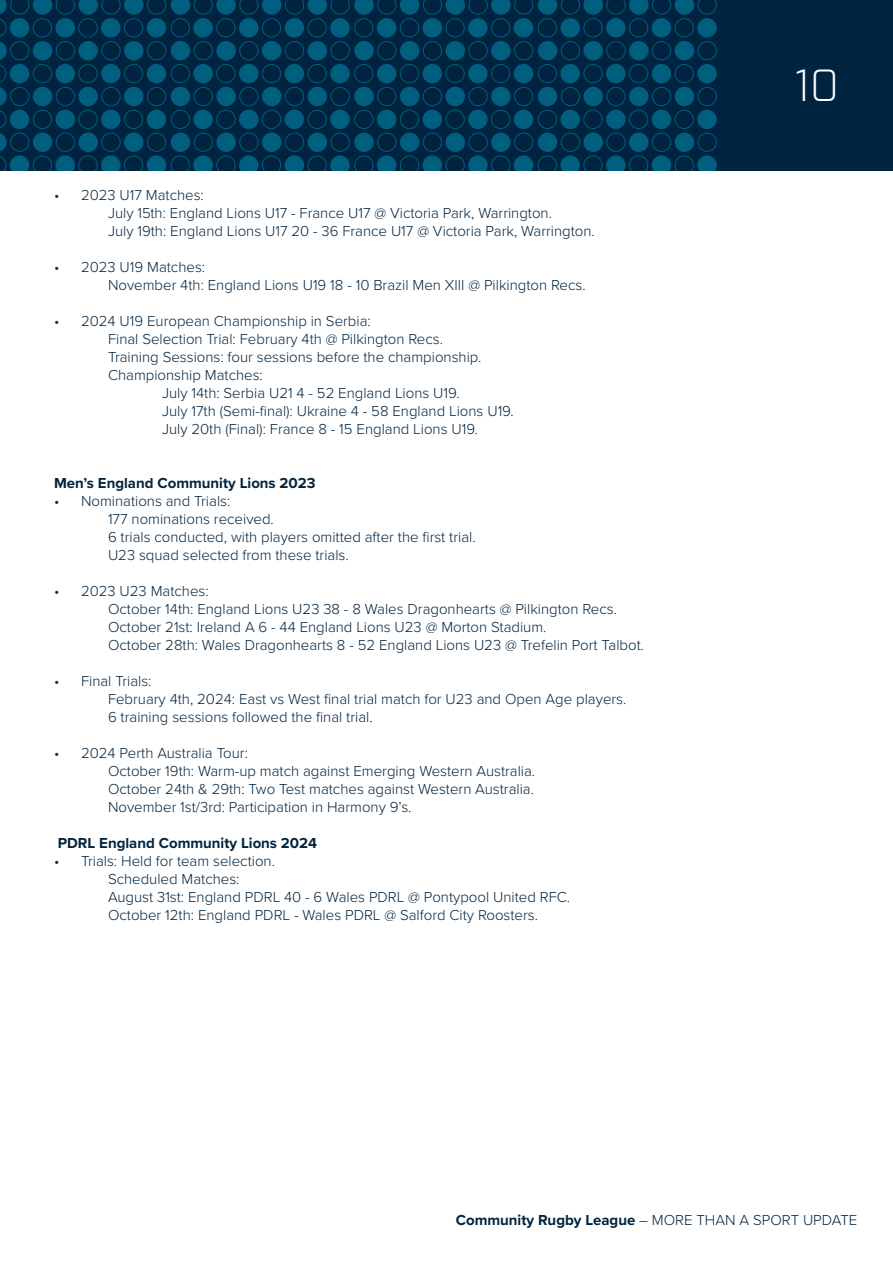
<style>
.page{position:relative;width:893px;height:1263px;background:#fff}
.page>*{position:absolute;margin:0;border:0;box-sizing:border-box;transform-origin:0 0}
.t1{font:300 45px "Industry";color:#fff}
.t2{font:300 15px "Proxima Nova";color:#00243f}
.t3{font:700 15px "Proxima Nova";color:#00243f}
.s1{font-weight:700}
</style>
<div class="page">
<div style="left:0;top:0;width:893px;height:170px;background:#00243f"></div>
<svg style="left:0;top:0;width:717px;height:171px"></svg>
<p class="t2" style="left:54px;top:184px;width:151px">• 2023 U17 Matches:</p>
<p class="t2" style="left:108px;top:202px;width:445px">July 15th: England Lions U17 - France U17 @ Victoria Park, Warrington.</p>
<p class="t2" style="left:108px;top:220px;width:488px">July 19th: England Lions U17 20 - 36 France U17 @ Victoria Park, Warrington.</p>
<p class="t2" style="left:54px;top:256px;width:153px">• 2023 U19 Matches:</p>
<p class="t2" style="left:108px;top:274px;width:479px">November 4th: England Lions U19 18 - 10 Brazil Men XIII @ Pilkington Recs.</p>
<p class="t2" style="left:54px;top:310px;width:318px">• 2024 U19 European Championship in Serbia:</p>
<p class="t2" style="left:108px;top:328px;width:337px">Final Selection Trial: February 4th @ Pilkington Recs.</p>
<p class="t2" style="left:108px;top:346px;width:375px">Training Sessions: four sessions before the championship.</p>
<p class="t2" style="left:108px;top:364px;width:156px">Championship Matches:</p>
<p class="t2" style="left:162px;top:382px;width:299px">July 14th: Serbia U21 4 - 52 England Lions U19.</p>
<p class="t2" style="left:162px;top:400px;width:353px">July 17th (Semi-final): Ukraine 4 - 58 England Lions U19.</p>
<p class="t2" style="left:162px;top:418px;width:317px">July 20th (Final): France 8 - 15 England Lions U19.</p>
<p class="t3" style="left:54px;top:472px;width:263px">Men’s England Community Lions 2023</p>
<p class="t2" style="left:54px;top:490px;width:178px">• Nominations and Trials:</p>
<p class="t2" style="left:108px;top:508px;width:167px">177 nominations received.</p>
<p class="t2" style="left:108px;top:526px;width:369px">6 trials conducted, with players omitted after the first trial.</p>
<p class="t2" style="left:108px;top:544px;width:242px">U23 squad selected from these trials.</p>
<p class="t2" style="left:54px;top:580px;width:156px">• 2023 U23 Matches:</p>
<p class="t2" style="left:108px;top:598px;width:511px">October 14th: England Lions U23 38 - 8 Wales Dragonhearts @ Pilkington Recs.</p>
<p class="t2" style="left:108px;top:616px;width:440px">October 21st: Ireland A 6 - 44 England Lions U23 @ Morton Stadium.</p>
<p class="t2" style="left:108px;top:634px;width:538px">October 28th: Wales Dragonhearts 8 - 52 England Lions U23 @ Trefelin Port Talbot.</p>
<p class="t2" style="left:54px;top:670px;width:99px">• Final Trials:</p>
<p class="t2" style="left:108px;top:688px;width:520px">February 4th, 2024: East vs West final trial match for U23 and Open Age players.</p>
<p class="t2" style="left:108px;top:706px;width:266px">6 training sessions followed the final trial.</p>
<p class="t2" style="left:54px;top:742px;width:195px">• 2024 Perth Australia Tour:</p>
<p class="t2" style="left:108px;top:760px;width:429px">October 19th: Warm-up match against Emerging Western Australia.</p>
<p class="t2" style="left:108px;top:778px;width:428px">October 24th &amp; 29th: Two Test matches against Western Australia.</p>
<p class="t2" style="left:108px;top:796px;width:305px">November 1st/3rd: Participation in Harmony 9’s.</p>
<p class="t3" style="left:58px;top:832px;width:261px">PDRL England Community Lions 2024</p>
<p class="t2" style="left:54px;top:850px;width:222px">• Trials: Held for team selection.</p>
<p class="t2" style="left:108px;top:868px;width:133px">Scheduled Matches:</p>
<p class="t2" style="left:108px;top:886px;width:464px">August 31st: England PDRL 40 - 6 Wales PDRL @ Pontypool United RFC.</p>
<p class="t2" style="left:108px;top:904px;width:432px">October 12th: England PDRL - Wales PDRL @ Salford City Roosters.</p>
<p class="t1" style="left:794px;top:59px;width:46px">10</p>
<p class="t2" style="left:456px;top:1209px;width:403px"><span class="s1">Community Rugby League</span> – MORE THAN A SPORT UPDATE</p>
</div>
